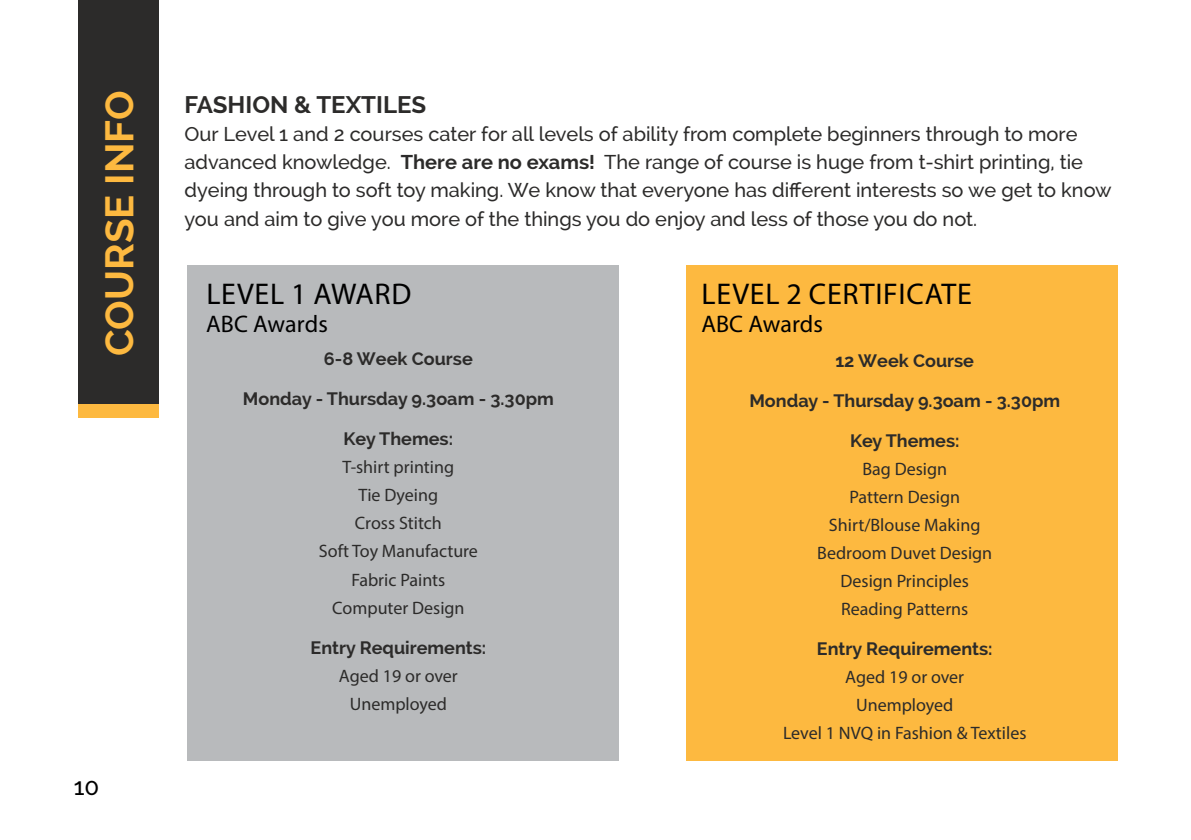
<style>
.page{position:relative;width:1191px;height:840px;background:#fff}
.page>*{position:absolute;margin:0;border:0;box-sizing:border-box;transform-origin:0 0}
.t1{font:700 40px "Raleway";color:#fdb940}
.t2{font:30px "Myriad Pro";letter-spacing:.025em;color:#000}
.t3{font:24px "Myriad Pro";letter-spacing:.005em;color:#000}
.t4{font:700 24px "Raleway";color:#2c2b2a}
.t5{font:500 24px "Raleway";color:#000}
.t6{font:500 20px/28px "Raleway";color:#2c2b2a}
.t7{font:18px/28px "Myriad Pro";color:#2c2b2a;text-align:center}
.t8{font:700 18px "Raleway";color:#2c2b2a}
.s1{font-weight:700}
</style>
<div class="page">
<div style="left:78px;top:0;width:81px;height:408px;background:#2c2b2a"></div>
<div style="left:78px;top:404px;width:81px;height:13px;background:#fdb940"></div>
<div style="left:686px;top:265px;width:431px;height:495px;background:#fdb940"></div>
<div style="left:187px;top:265px;width:431px;height:495px;background:#b8babc"></div>
<h1 class="t1" style="left:97px;top:356px;width:267px;rotate:-90deg">COURSE INFO</h1>
<p class="t5" style="left:74px;top:771px;width:27px">10</p>
<p class="t4" style="left:184px;top:91px;width:243px">FASHION &amp; TEXTILES</p>
<p class="t6" style="left:184px;top:120px;width:928px">Our Level 1 and 2 courses cater for all levels of ability from complete beginners through to more advanced knowledge. <span class="s1">There are no exams!</span> The range of course is huge from t-shirt printing, tie dyeing through to soft toy making. We know that everyone has different interests so we get to know you and aim to give you more of the things you do enjoy and less of those you do not.</p>
<h2 class="t2" style="left:206px;top:276px;width:207px">LEVEL 1 AWARD</h2>
<p class="t3" style="left:206px;top:309px;width:123px">ABC Awards</p>
<p class="t8" style="left:324px;top:348px;width:150px">6-8 Week Course</p>
<p class="t8" style="left:243px;top:388px;width:312px">Monday - Thursday 9.3oam - 3.30pm</p>
<p class="t8" style="left:344px;top:428px;width:111px">Key Themes:</p>
<p class="t7" style="left:319px;top:453px;width:161px">T-shirt printing<br>Tie Dyeing<br>Cross Stitch<br>Soft Toy Manufacture<br>Fabric Paints<br>Computer Design</p>
<p class="t8" style="left:310px;top:636px;width:177px">Entry Requirements:</p>
<p class="t7" style="left:339px;top:661px;width:120px">Aged 19 or over<br>Unemployed</p>
<h2 class="t2" style="left:701px;top:276px;width:272px">LEVEL 2 CERTIFICATE</h2>
<p class="t3" style="left:701px;top:309px;width:123px">ABC Awards</p>
<p class="t8" style="left:835px;top:350px;width:140px">12 Week Course</p>
<p class="t8" style="left:749px;top:390px;width:312px">Monday - Thursday 9.3oam - 3.30pm</p>
<p class="t8" style="left:850px;top:430px;width:111px">Key Themes:</p>
<p class="t7" style="left:817px;top:454px;width:176px">Bag Design<br>Pattern Design<br>Shirt/Blouse Making<br>Bedroom Duvet Design<br>Design Principles<br>Reading Patterns</p>
<p class="t8" style="left:817px;top:638px;width:177px">Entry Requirements:</p>
<p class="t7" style="left:783px;top:662px;width:245px">Aged 19 or over<br>Unemployed<br>Level 1 NVQ in Fashion &amp; Textiles</p>
</div>
